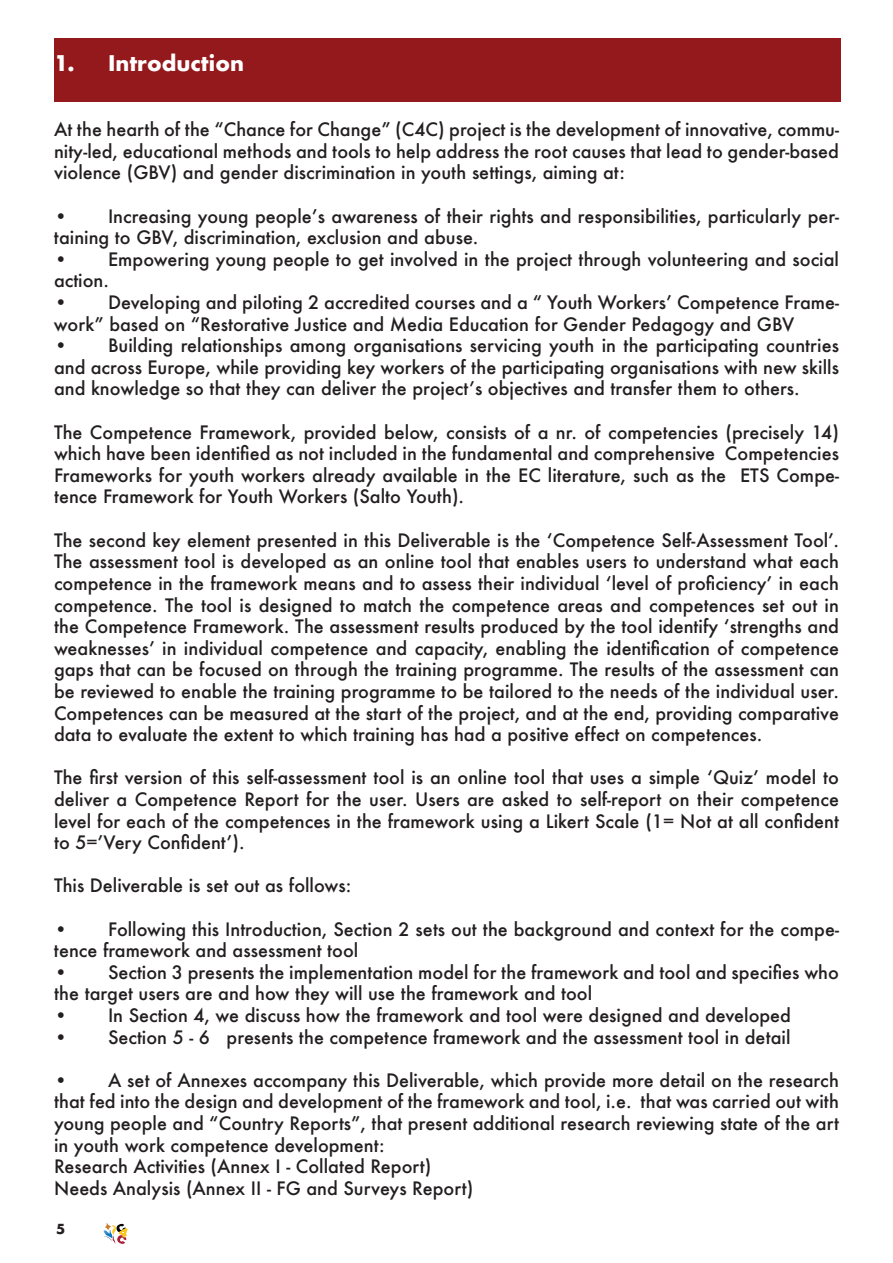
<style>
.page{position:relative;width:893px;height:1263px;background:#fff}
.page>*{position:absolute;margin:0;border:0;box-sizing:border-box;transform-origin:0 0}
.t1{font:700 21px "Futura";color:#fff}
.t2{font:500 18px/21.6px "Futura";color:#231f20;text-align:justify}
.t3{font:700 13.5px "Futura";color:#231f20}
</style>
<div class="page">
<svg style="left:103px;top:1222px;width:25px;height:22px"></svg>
<div style="left:55px;top:38px;width:786px;height:64px;background:#94191c"></div>
<p class="t1" style="left:54px;top:48px;width:192px">1. Introduction</p>
<p class="t2" style="left:54px;top:119px;width:786px">At the hearth of the “Chance for Change” (C4C) project is the development of innovative, commu&shy;nity-led, educational methods and tools to help address the root causes that lead to gender-based violence (GBV) and gender discrimination in youth settings, aiming at:</p>
<p class="t2" style="left:54px;top:205px;width:786px">• Increasing young people’s awareness of their rights and responsibilities, particularly per&shy;taining to GBV, discrimination, exclusion and abuse.</p>
<p class="t2" style="left:54px;top:248px;width:786px">• Empowering young people to get involved in the project through volunteering and social action.</p>
<p class="t2" style="left:54px;top:291px;width:786px">• Developing and piloting 2 accredited courses and a “ Youth Workers’ Competence Frame&shy;work” based on “Restorative Justice and Media Education for Gender Pedagogy and GBV</p>
<p class="t2" style="left:54px;top:335px;width:786px">• Building relationships among organisations servicing youth in the participating countries and across Europe, while providing key workers of the participating organisations with new skills and knowledge so that they can deliver the project’s objectives and transfer them to others.</p>
<p class="t2" style="left:54px;top:421px;width:786px">The Competence Framework, provided below, consists of a nr. of competencies (precisely 14) which have been identified as not included in the fundamental and comprehensive Competencies Frameworks for youth workers already available in the EC literature, such as the ETS Compe&shy;tence Framework for Youth Workers (Salto Youth).</p>
<p class="t2" style="left:54px;top:529px;width:786px">The second key element presented in this Deliverable is the ‘Competence Self-Assessment Tool’.<br>The assessment tool is developed as an online tool that enables users to understand what each competence in the framework means and to assess their individual ‘level of proficiency’ in each competence. The tool is designed to match the competence areas and competences set out in the Competence Framework. The assessment results produced by the tool identify ‘strengths and weaknesses’ in individual competence and capacity, enabling the identification of competence gaps that can be focused on through the training programme. The results of the assessment can be reviewed to enable the training programme to be tailored to the needs of the individual user.<br>Competences can be measured at the start of the project, and at the end, providing comparative data to evaluate the extent to which training has had a positive effect on competences.</p>
<p class="t2" style="left:54px;top:767px;width:786px">The first version of this self-assessment tool is an online tool that uses a simple ‘Quiz’ model to deliver a Competence Report for the user. Users are asked to self-report on their competence level for each of the competences in the framework using a Likert Scale (1= Not at all confident to 5=’Very Confident’).</p>
<p class="t2" style="left:54px;top:875px;width:299px">This Deliverable is set out as follows:</p>
<p class="t2" style="left:54px;top:918px;width:786px">• Following this Introduction, Section 2 sets out the background and context for the compe&shy;tence framework and assessment tool</p>
<p class="t2" style="left:54px;top:961px;width:786px">• Section 3 presents the implementation model for the framework and tool and specifies who the target users are and how they will use the framework and tool</p>
<p class="t2" style="left:54px;top:1004px;width:738px">• In Section 4, we discuss how the framework and tool were designed and developed</p>
<p class="t2" style="left:54px;top:1026px;width:738px">• Section 5 - 6 presents the competence framework and the assessment tool in detail</p>
<p class="t2" style="left:54px;top:1069px;width:786px">• A set of Annexes accompany this Deliverable, which provide more detail on the research that fed into the design and development of the framework and tool, i.e. that was carried out with young people and “Country Reports”, that present additional research reviewing state of the art in youth work competence development:</p>
<p class="t2" style="left:54px;top:1155px;width:379px">Research Activities (Annex I - Collated Report)</p>
<p class="t2" style="left:54px;top:1177px;width:421px">Needs Analysis (Annex II - FG and Surveys Report)</p>
<p class="t3" style="left:56px;top:1219px;width:11px">5</p>
</div>
